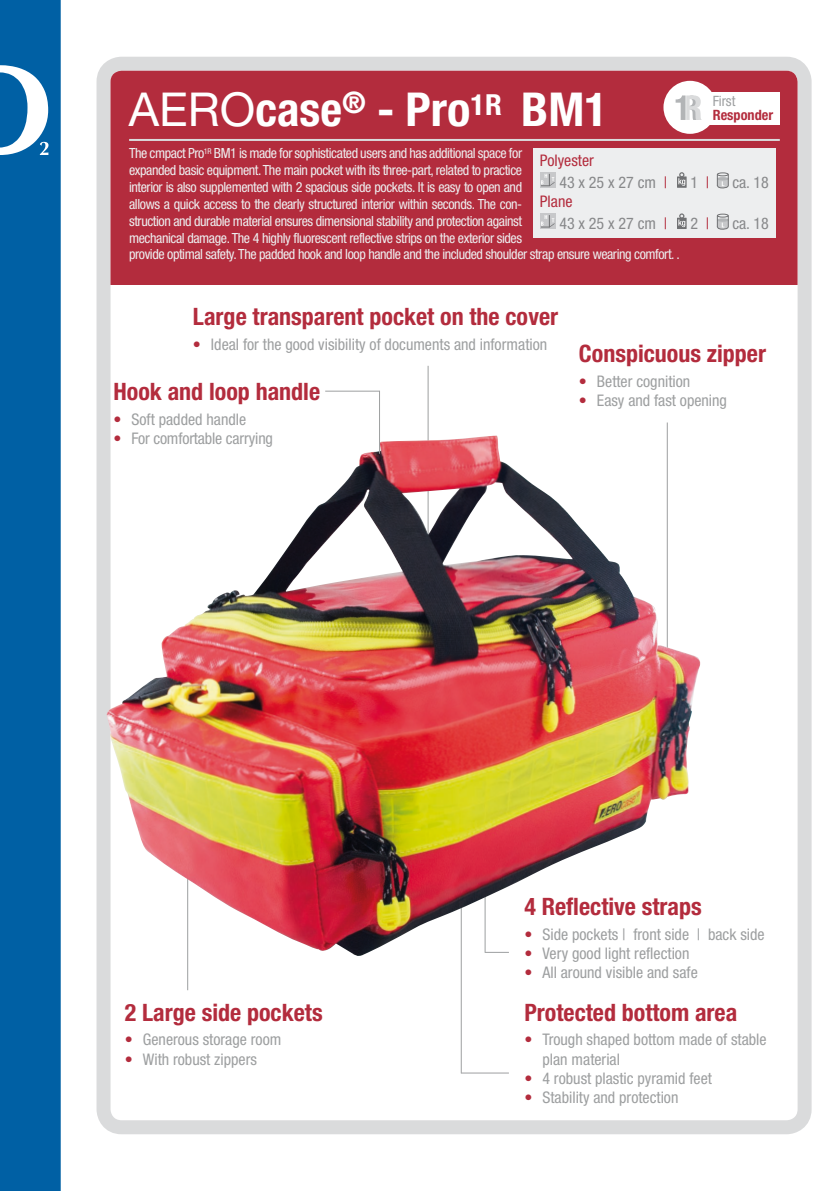
<style>
.page{position:relative;width:840px;height:1191px;background:#fff}
.page>*{position:absolute;margin:0;border:0;box-sizing:border-box;transform-origin:0 0}
.t1{font:700 condensed 46.8px "Helvetica Neue";color:#fff}
.t2{font:700 condensed 24px "Helvetica Neue";color:#b32c3d}
.t3{font:condensed 16px/19.2px "Helvetica Neue";color:#9d9fa0}
.t4{font:condensed 16px/22px "Helvetica Neue";color:#87888a}
.t5{font:condensed 16px/22px "Helvetica Neue";color:#b32c3d}
.t6{font:700 condensed 14.2px "Helvetica Neue";color:#b32c3d}
.t7{font:condensed 14.2px "Helvetica Neue";color:#9d9fa0}
.t8{font:condensed 14px/16.8px "Helvetica Neue";letter-spacing:-.03em;color:#edeeef}
.s1{font-weight:400;font-stretch:normal}
.s2{color:#87888a}
.s3{color:#b32c3d}
</style>
<div class="page">
<div style="left:0;top:0;width:61px;height:1191px;background:#0060a4"></div>
<div style="left:96px;top:57px;width:715px;height:1077px;border:14px solid #dadbdc;border-radius:18px"></div>
<hr style="left:427px;top:366px;width:1px;height:263px;background:#9d9fa0">
<hr style="left:666px;top:422px;width:1px;height:305px;background:#9d9fa0">
<div style="left:110px;top:71px;width:687px;height:214px;background:#b32c3d"></div>
<hr style="left:187px;top:740px;width:1px;height:250px;background:#9d9fa0">
<div style="left:702px;top:92px;width:77px;height:33px;background:#fff"></div>
<div style="left:663px;top:81px;width:53px;height:53px;background:#fff;border-radius:50%"></div>
<svg style="left:675px;top:95px;width:26px;height:25px"></svg>
<div style="left:533px;top:148px;width:242px;height:89px;background:#edeeef"></div>
<hr style="left:129px;top:139px;width:650px;height:2px;background:#dadbdc">
<hr style="left:461px;top:1072px;width:47px;height:1px;background:#9d9fa0">
<hr style="left:460px;top:907px;width:1px;height:166px;background:#9d9fa0">
<img style="left:106px;top:435px;width:594px;height:523px">
<hr style="left:325px;top:391px;width:54px;height:1px;background:#9d9fa0">
<hr style="left:379px;top:391px;width:1px;height:63px;background:#9d9fa0">
<h1 class="t1" style="left:129px;top:81px;width:480px"><span class="s1">AERO</span>case<sup>®</sup> - Pro<sup>1R</sup> BM1</h1>
<p class="t7" style="left:712px;top:92px;width:24px">First</p>
<p class="t6" style="left:712px;top:106px;width:62px">Responder</p>
<p class="t8" style="left:129px;top:145px;width:552px">The cmpact Pro<sup>1R</sup> BM1 is made for sophisticated users and has additional space for<br>expanded basic equipment. The main pocket with its three-part, related to practice<br>interior is also supplemented with 2 spacious side pockets. It is easy to open and<br>allows a quick access to the clearly structured interior within seconds. The con-<br>struction and durable material ensures dimensional stability and protection against<br>mechanical damage. The 4 highly fluorescent reflective strips on the exterior sides<br>provide optimal safety. The padded hook and loop handle and the included shoulder strap ensure wearing comfort. .</p>
<p class="t5" style="left:559px;top:149px;width:109px;text-indent:-19px">Polyester<br><span class="s2">43 x 25 x 27 cm</span> |</p>
<p class="t4" style="left:559px;top:190px;width:109px;text-indent:-19px"><span class="s3">Plane<br></span>43 x 25 x 27 cm <span class="s3">|</span></p>
<p class="t4" style="left:690px;top:171px;width:20px">1 <span class="s3">|</span></p>
<p class="t4" style="left:732px;top:171px;width:38px">ca. 18</p>
<p class="t4" style="left:690px;top:212px;width:20px">2 <span class="s3">|</span></p>
<p class="t4" style="left:732px;top:213px;width:38px">ca. 18</p>
<h2 class="t2" style="left:193px;top:302px;width:366px">Large transparent pocket on the cover</h2>
<p class="t3" style="left:193px;top:334px;width:355px"><span class="s3">•</span> Ideal for the good visibility of documents and information</p>
<h2 class="t2" style="left:113px;top:377px;width:208px">Hook and loop handle</h2>
<p class="t3" style="left:113px;top:409px;width:134px"><span class="s3">•</span> Soft padded handle</p>
<p class="t3" style="left:113px;top:429px;width:161px"><span class="s3">•</span> For comfortable carrying</p>
<h2 class="t2" style="left:578px;top:339px;width:188px">Conspicuous zipper</h2>
<p class="t3" style="left:578px;top:371px;width:113px"><span class="s3">•</span> Better cognition</p>
<p class="t3" style="left:578px;top:390px;width:149px"><span class="s3">•</span> Easy and fast opening</p>
<h2 class="t2" style="left:125px;top:997px;width:199px">2 Large side pockets</h2>
<p class="t3" style="left:125px;top:1030px;width:158px"><span class="s3">•</span> Generous storage room</p>
<p class="t3" style="left:125px;top:1049px;width:134px"><span class="s3">•</span> With robust zippers</p>
<h2 class="t2" style="left:524px;top:891px;width:179px">4 Reflective straps</h2>
<p class="t3" style="left:524px;top:924px;width:242px"><span class="s3">•</span> Side pockets | front side | back side</p>
<p class="t3" style="left:524px;top:943px;width:166px"><span class="s3">•</span> Very good light reflection</p>
<p class="t3" style="left:524px;top:962px;width:175px"><span class="s3">•</span> All around visible and safe</p>
<h2 class="t2" style="left:524px;top:997px;width:214px">Protected bottom area</h2>
<p class="t3" style="left:542px;top:1030px;width:225px;text-indent:-18px"><span class="s3">•</span> Trough shaped bottom made of stable plan material</p>
<p class="t3" style="left:524px;top:1068px;width:189px"><span class="s3">•</span> 4 robust plastic pyramid feet</p>
<p class="t3" style="left:524px;top:1087px;width:155px"><span class="s3">•</span> Stability and protection</p>
</div>
